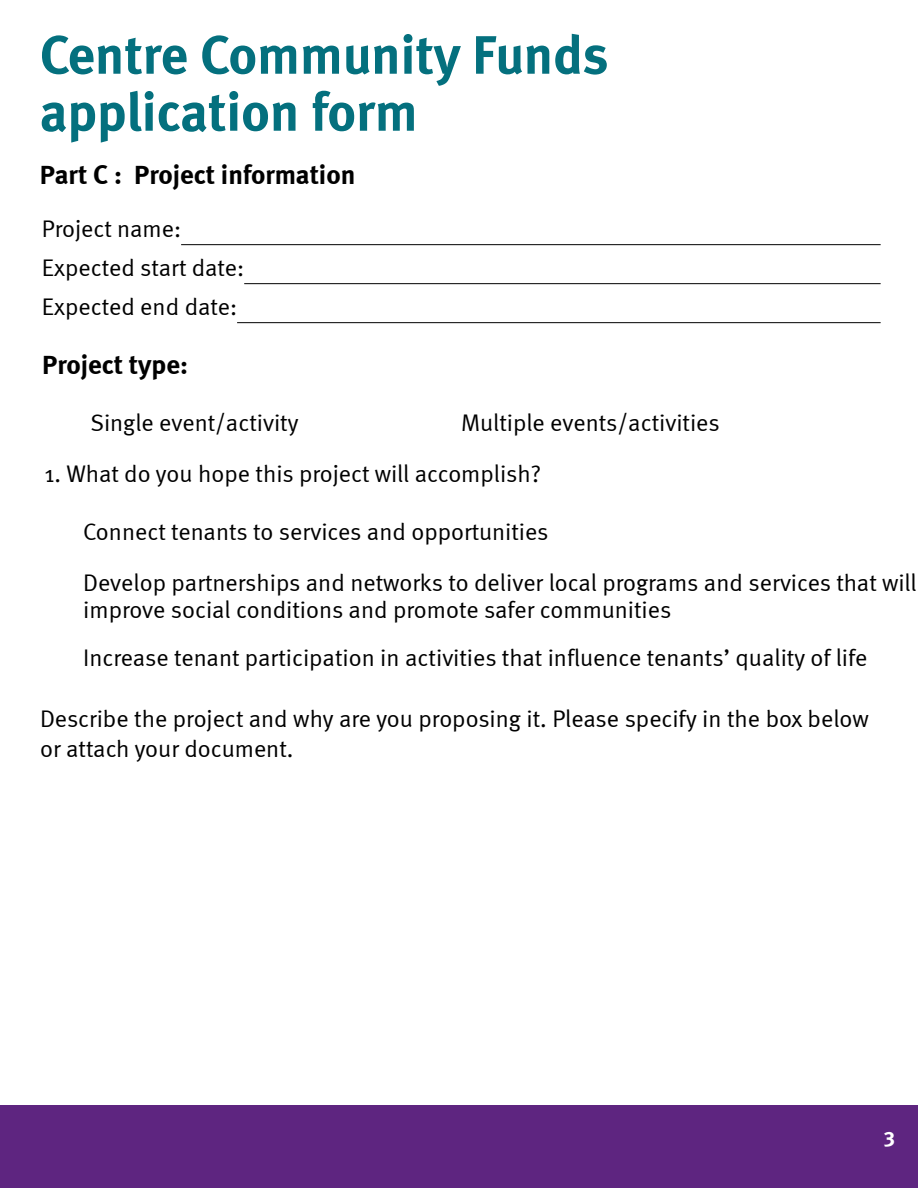
<style>
.page{position:relative;width:918px;height:1188px;background:#fff}
.page>*{position:absolute;margin:0;border:0;box-sizing:border-box;transform-origin:0 0}
.Header_style_1{font:54px/57px "Meta Bold LF";color:#04707e}
.Paragraph_Style_3{font:27px "Meta Bold LF";color:#000}
.Paragraph_Style_6{font:24px/30px "Meta Normal";color:#000}
.Paragraph_Style_4{font:24px "Meta Normal";color:#000}
.t1{font:21px "Meta Bold LF";color:#fff}
</style>
<div class="page">
<div style="left:0;top:1106px;width:918px;height:82px;background:#5e2580"></div>
<hr style="left:181px;top:244px;width:700px;height:1px;background:#000">
<hr style="left:244px;top:283px;width:637px;height:1px;background:#000">
<hr style="left:237px;top:322px;width:644px;height:1px;background:#000">
<h1 class="Header_style_1" style="left:40px;top:26px;width:570px">Centre Community Funds application form</h1>
<p class="Paragraph_Style_3" style="left:40px;top:158px;width:317px">Part C : Project information</p>
<p class="Paragraph_Style_4" style="left:42px;top:215px;width:141px">Project name:</p>
<p class="Paragraph_Style_6" style="left:42px;top:253px;width:204px">Expected start date:</p>
<p class="Paragraph_Style_6" style="left:42px;top:292px;width:197px">Expected end date:</p>
<p class="Paragraph_Style_3" style="left:42px;top:349px;width:147px">Project type:</p>
<p class="Paragraph_Style_6" style="left:90px;top:407px;width:210px">Single event/activity</p>
<p class="Paragraph_Style_6" style="left:461px;top:407px;width:260px">Multiple events/activities</p>
<p class="Paragraph_Style_6" style="left:44px;top:458px;width:498px">1. What do you hope this project will accomplish?</p>
<p class="Paragraph_Style_6" style="left:83px;top:517px;width:467px">Connect tenants to services and opportunities</p>
<p class="Paragraph_Style_6" style="left:83px;top:569px;width:835px;line-height:27px">Develop partnerships and networks to deliver local programs and services that will improve social conditions and promote safer communities</p>
<p class="Paragraph_Style_6" style="left:83px;top:642px;width:786px">Increase tenant participation in activities that influence tenants’ quality of life</p>
<p class="Paragraph_Style_6" style="left:40px;top:703px;width:830px">Describe the project and why are you proposing it. Please specify in the box below or attach your document.</p>
<p class="t1" style="left:884px;top:1127px;width:13px">3</p>
</div>
